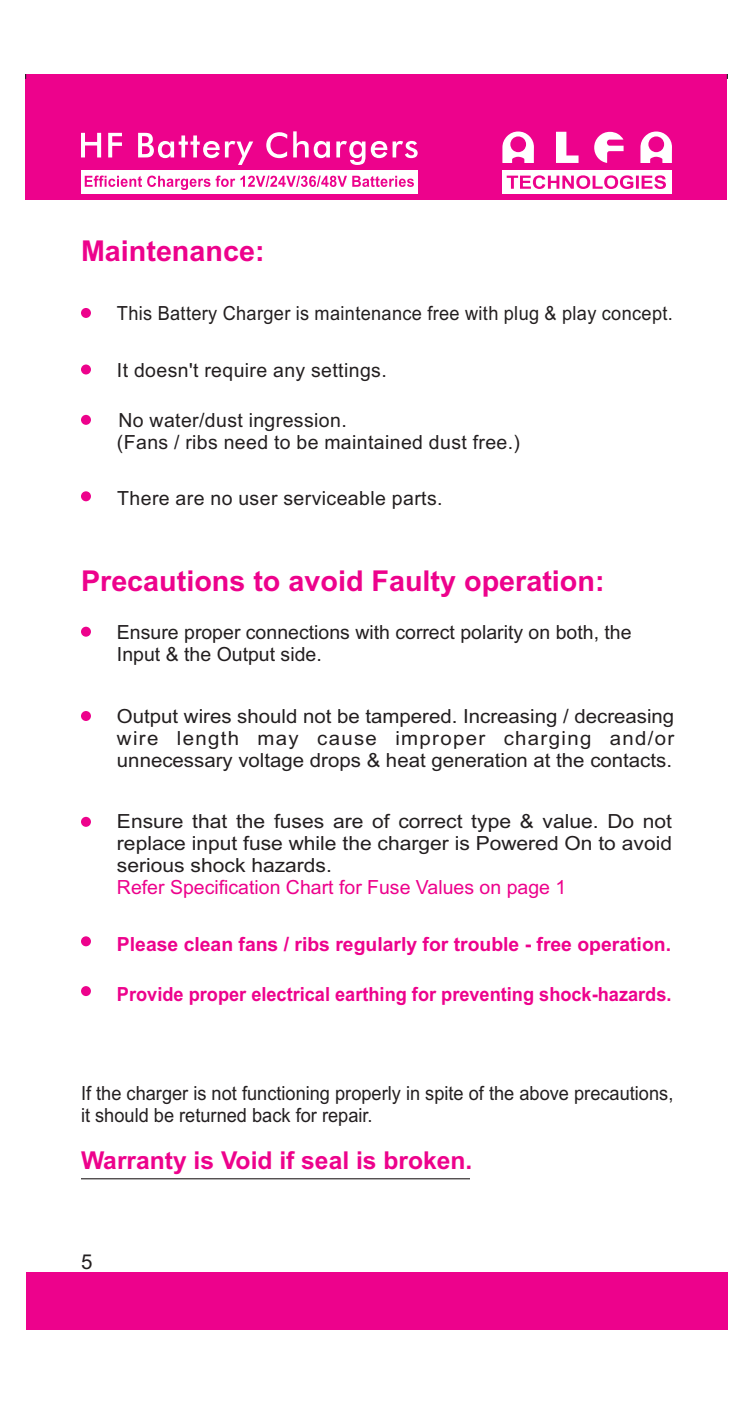
<style>
.page{position:relative;width:753px;height:1404px;background:#fff}
.page>*{position:absolute;margin:0;border:0;box-sizing:border-box;transform-origin:0 0}
.t1{font:700 28.8px "Arial";color:#ed028c}
.t2{font:700 24.53px "Arial";color:#ed028c}
.t3{font:20.47px "Arial";color:#231f20}
.t4{font:19.57px/21.8px "Arial";color:#231f20;text-align:justify;scale:1.05 1}
.t5{font:19.57px/21.8px "Arial";letter-spacing:.02em;color:#231f20}
.t6{font:19.57px/21.8px "Arial";color:#231f20;text-align:justify;scale:1.08 1}
.t7{font:19.57px/21.8px "Arial";color:#231f20;scale:.93 1}
.t8{font:19.57px/21.8px "Arial";color:#231f20}
.t9{font:700 19.57px "Arial";color:#ed028c;scale:.93 1}
.t10{font:19.57px "Arial";letter-spacing:.02em;color:#231f20;scale:.93 1}
.t11{font:700 19.57px "Arial";color:#ed028c}
.t12{font:19.57px "Arial";color:#ed028c}
</style>
<div class="page">
<div style="left:26px;top:1272px;width:701px;height:57px;background:#ed028c"></div>
<div style="left:26px;top:74px;width:701px;height:126px;background:#ed028c"></div>
<svg style="left:81px;top:131px;width:336px;height:34px"></svg>
<div style="left:81px;top:170px;width:336px;height:24px;background:#fff"></div>
<svg style="left:85px;top:175px;width:329px;height:15px"></svg>
<div style="left:502px;top:170px;width:169px;height:24px;background:#fff"></div>
<svg style="left:506px;top:175px;width:160px;height:14px"></svg>
<svg style="left:502px;top:131px;width:170px;height:32px"></svg>
<div style="left:81px;top:415px;width:10px;height:10px;background:#ed028c;border-radius:50%"></div>
<div style="left:81px;top:491px;width:10px;height:10px;background:#ed028c;border-radius:50%"></div>
<div style="left:81px;top:364px;width:10px;height:10px;background:#ed028c;border-radius:50%"></div>
<div style="left:81px;top:308px;width:10px;height:10px;background:#ed028c;border-radius:50%"></div>
<div style="left:81px;top:816px;width:10px;height:10px;background:#ed028c;border-radius:50%"></div>
<div style="left:81px;top:711px;width:10px;height:10px;background:#ed028c;border-radius:50%"></div>
<div style="left:81px;top:626px;width:10px;height:10px;background:#ed028c;border-radius:50%"></div>
<div style="left:81px;top:936px;width:10px;height:10px;background:#ed028c;border-radius:50%"></div>
<div style="left:81px;top:986px;width:10px;height:9px;background:#ed028c;border-radius:50%"></div>
<hr style="left:81px;top:1178px;width:389px;height:1px;background:#231f20">
<h1 class="t1" style="left:81px;top:240px;width:185px">Maintenance:</h1>
<p class="t10" style="left:117px;top:305px;width:599px">This Battery Charger is maintenance free with plug &amp; play concept.</p>
<p class="t5" style="left:117px;top:361px;width:271px">It doesn't require any settings.</p>
<p class="t5" style="left:117px;top:411px;width:404px">No water/dust ingression.<br>(Fans / ribs need to be maintained dust free.)</p>
<p class="t5" style="left:117px;top:488px;width:327px">There are no user serviceable parts.</p>
<h1 class="t1" style="left:81px;top:570px;width:525px">Precautions to avoid Faulty operation:</h1>
<p class="t8" style="left:117px;top:622px;width:516px">Ensure proper connections with correct polarity on both, the<br>Input &amp; the Output side.</p>
<p class="t4" style="left:117px;top:707px;width:532px">Output wires should not be tampered. Increasing / decreasing wire length may cause improper charging and/or unnecessary voltage drops &amp; heat generation at the contacts.</p>
<p class="t6" style="left:117px;top:812px;width:515px">Ensure that the fuses are of correct type &amp; value. Do not replace input fuse while the charger is Powered On to avoid serious shock hazards.</p>
<p class="t12" style="left:117px;top:880px;width:451px">Refer Specification Chart for Fuse Values on page 1</p>
<p class="t11" style="left:117px;top:937px;width:555px">Please clean fans / ribs regularly for trouble - free operation.</p>
<p class="t9" style="left:117px;top:986px;width:597px">Provide proper electrical earthing for preventing shock-hazards.</p>
<p class="t7" style="left:81px;top:1084px;width:638px">If the charger is not functioning properly in spite of the above precautions, it should be returned back for repair.</p>
<p class="t2" style="left:81px;top:1150px;width:393px">Warranty is Void if seal is broken.</p>
<p class="t3" style="left:81px;top:1253px;width:13px">5</p>
</div>
